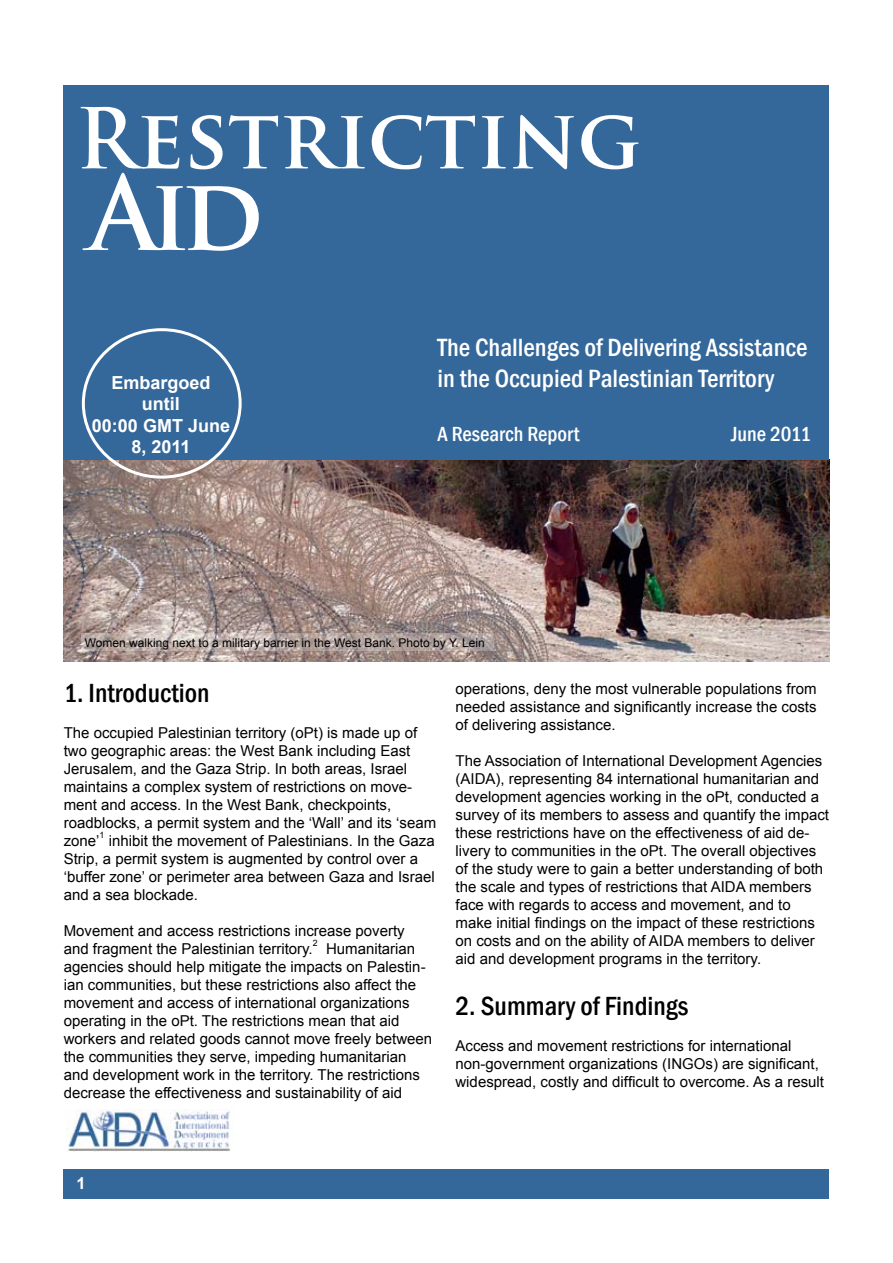
<style>
.page{position:relative;width:893px;height:1263px;background:#fff}
.page>*{position:absolute;margin:0;border:0;box-sizing:border-box;transform-origin:0 0}
.t1{font:700 99.45px "Trajan Pro";color:#fff}
.t2{font:700 81.45px "Trajan Pro";color:#fff}
.t3{font:500 condensed 27px "Franklin Gothic";color:#000}
.t4{font:500 condensed 25.65px/30.8px "Franklin Gothic";color:#fff}
.t5{font:500 condensed 21px "Franklin Gothic";color:#fff}
.t6{font:700 18px/21.6px "Arial";color:#fff;text-align:center}
.t7{font:700 16.5px "Arial";color:#fff}
.t8{font:15px/18px "Arial";color:#000}
.t9{font:12px "Arial";color:#000}
.t10{font:8.7px "Arial";color:#000}
</style>
<div class="page">
<img style="left:64px;top:459px;width:765px;height:203px">
<div style="left:64px;top:85px;width:765px;height:374px;background:#35689a"></div>
<img style="left:66px;top:1110px;width:164px;height:41px">
<div style="left:64px;top:1169px;width:765px;height:30px;background:#35689a"></div>
<svg style="left:82px;top:634px;width:412px;height:17px;background:#b9aba7"></svg>
<div style="left:82px;top:328px;width:160px;height:151px;border:3px solid #fff;border-radius:50%"></div>
<h2 class="t2" style="left:75px;top:88px;width:567px">Restricting</h2>
<h1 class="t1" style="left:89px;top:152px;width:176px">Aid</h1>
<p class="t6" style="left:92px;top:372px;width:140px">Embargoed until<br>00:00 GMT June<br>8, 2011</p>
<h3 class="t4" style="left:437px;top:332px;width:371px">The Challenges of Delivering Assistance in the Occupied Palestinian Territory</h3>
<h3 class="t5" style="left:437px;top:420px;width:144px">A Research Report</h3>
<h3 class="t5" style="left:731px;top:420px;width:82px">June 2011</h3>
<p class="t9" style="left:85px;top:635px;width:401px">Women walking next to a military barrier in the West Bank. Photo by Y. Lein</p>
<h3 class="t3" style="left:64px;top:675px;width:147px">1. Introduction</h3>
<p class="t8" style="left:64px;top:724px;width:374px">The occupied Palestinian territory (oPt) is made up of two geographic areas: the West Bank including East Jerusalem, and the Gaza Strip. In both areas, Israel maintains a complex system of restrictions on move&shy;ment and access. In the West Bank, checkpoints, roadblocks, a permit system and the ‘Wall’ and its ‘seam zone’</p>
<p class="t10" style="left:100px;top:829px;width:6px">1</p>
<p class="t8" style="left:64px;top:832px;width:373px;text-indent:45px">inhibit the movement of Palestinians. In the Gaza Strip, a permit system is augmented by control over a ‘buffer zone’ or perimeter area between Gaza and Israel and a sea blockade.</p>
<p class="t8" style="left:64px;top:922px;width:342px">Movement and access restrictions increase poverty and fragment the Palestinian territory.</p>
<p class="t10" style="left:313px;top:937px;width:6px">2</p>
<p class="t8" style="left:64px;top:940px;width:370px;text-indent:262px">Humanitarian agencies should help mitigate the impacts on Palestin&shy;ian communities, but these restrictions also affect the movement and access of international organizations operating in the oPt. The restrictions mean that aid workers and related goods cannot move freely between the communities they serve, impeding humanitarian and development work in the territory. The restrictions decrease the effectiveness and sustainability of aid</p>
<p class="t8" style="left:455px;top:680px;width:363px;text-align:justify">operations, deny the most vulnerable populations from needed assistance and significantly increase the costs of delivering assistance.</p>
<p class="t8" style="left:455px;top:752px;width:375px">The Association of International Development Agencies (AIDA), representing 84 international humanitarian and development agencies working in the oPt, conducted a survey of its members to assess and quantify the impact these restrictions have on the effectiveness of aid de&shy;livery to communities in the oPt. The overall objectives of the study were to gain a better understanding of both the scale and types of restrictions that AIDA members face with regards to access and movement, and to make initial findings on the impact of these restrictions on costs and on the ability of AIDA members to deliver aid and development programs in the territory.</p>
<h3 class="t3" style="left:455px;top:988px;width:235px">2. Summary of Findings</h3>
<p class="t8" style="left:455px;top:1036px;width:370px">Access and movement restrictions for international non-government organizations (INGOs) are significant, widespread, costly and difficult to overcome. As a result</p>
<p class="t7" style="left:77px;top:1172px;width:11px">1</p>
</div>
